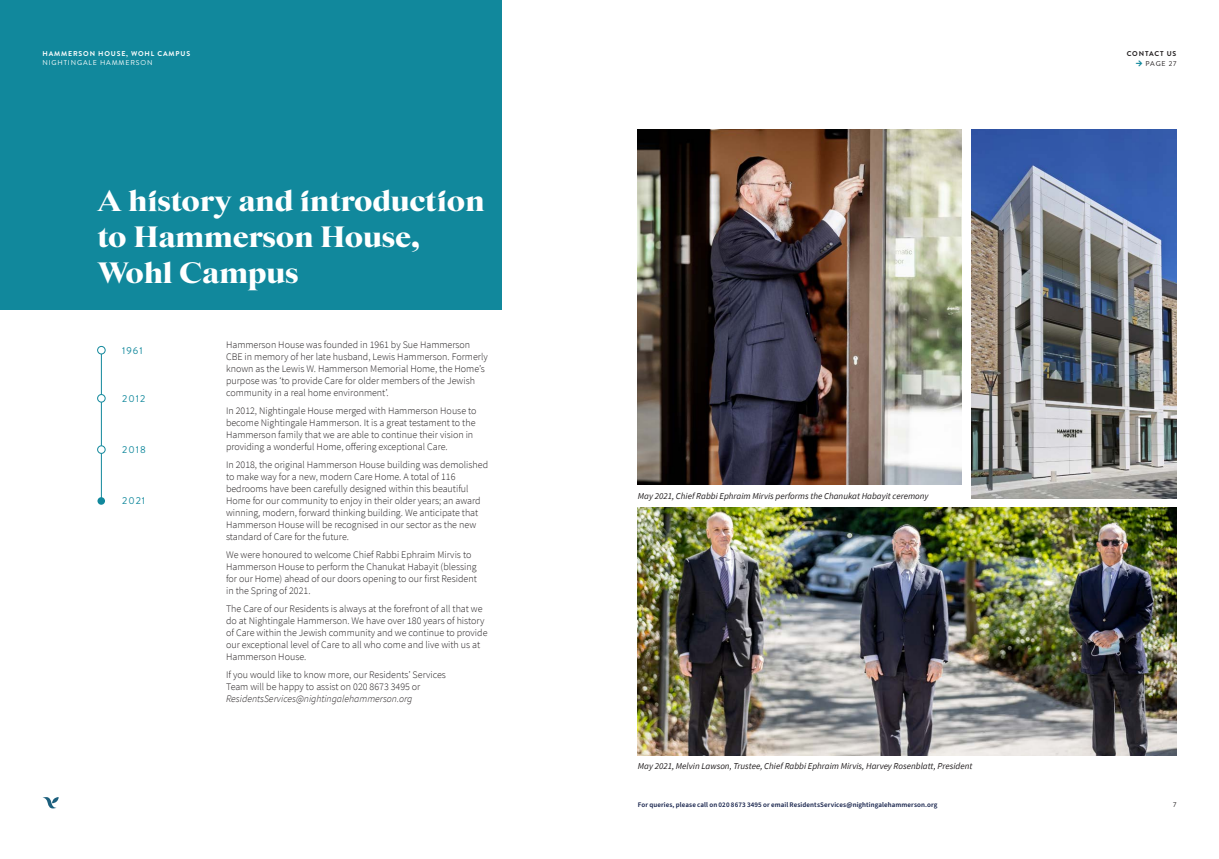
<style>
.page{position:relative;width:1219px;height:859px;background:#fff}
.page>*{position:absolute;margin:0;border:0;box-sizing:border-box;transform-origin:0 0}
.Headings_Centred{font:900 30px/36px "Starling";color:#fff}
.p_body{font:300 10px/12px "Source Sans Pro";color:#231f20}
.Sub-Headings_Centred{font:10px "Brandon Grotesque";letter-spacing:.1em;color:#11889c}
.p_body-2{font:italic 9px "Source Sans Pro";color:#231f20}
.t1{font:600 7px "Source Sans Pro";letter-spacing:.015em;color:#15214a}
.p_body-3{font:700 7px "Brandon Grotesque";letter-spacing:.12em;color:#fff}
.p_body-4{font:7px "Brandon Grotesque";letter-spacing:.12em;color:#fff}
.p_body-5{font:700 7px "Brandon Grotesque";letter-spacing:.12em;color:#231f20}
.p_body-6{font:7px "Brandon Grotesque";letter-spacing:.11em;color:#231f20}
.s1{font-family:"Nightingale Starling 2";font-weight:400}
.s2{font-style:italic}
</style>
<div class="page">
<div style="left:0;top:0;width:501px;height:309px;background:#11889c"></div>
<hr style="left:101px;top:350px;width:1px;height:151px;background:#11889c">
<div style="left:98px;top:395px;width:7px;height:7px;background:#fff;border-radius:50%"></div>
<div style="left:97px;top:394px;width:8px;height:8px;border:1px solid #11889c;border-radius:50%"></div>
<div style="left:98px;top:446px;width:7px;height:7px;background:#fff;border-radius:50%"></div>
<div style="left:97px;top:446px;width:8px;height:7px;border:1px solid #11889c;border-radius:50%"></div>
<div style="left:97px;top:497px;width:8px;height:8px;background:#11889c;border-radius:50%"></div>
<div style="left:98px;top:346px;width:7px;height:8px;background:#fff;border-radius:50%"></div>
<div style="left:97px;top:346px;width:8px;height:8px;border:1px solid #11889c;border-radius:50%"></div>
<img style="left:971px;top:129px;width:205px;height:370px">
<img style="left:638px;top:129px;width:323px;height:355px">
<img style="left:638px;top:508px;width:538px;height:247px">
<svg style="left:43px;top:797px;width:16px;height:11px"></svg>
<p class="p_body-3" style="left:43px;top:49px;width:149px">HAMMERSON HOUSE, WOHL CAMPUS</p>
<p class="p_body-4" style="left:43px;top:58px;width:111px">NIGHTINGALE HAMMERSON</p>
<p class="Headings_Centred" style="left:97px;top:183px;width:388px">A h<span class="s1">i</span>story and <span class="s1">i</span>ntroduct<span class="s1">i</span>on to Hammerson House,<br>Wohl Campus</p>
<p class="Sub-Headings_Centred" style="left:122px;top:343px;width:22px">1961</p>
<p class="Sub-Headings_Centred" style="left:122px;top:391px;width:24px">2012</p>
<p class="Sub-Headings_Centred" style="left:122px;top:443px;width:25px">2018</p>
<p class="Sub-Headings_Centred" style="left:122px;top:494px;width:24px">2021</p>
<p class="p_body" style="left:226px;top:338px;width:263px">Hammerson House was founded in 1961 by Sue Hammerson CBE in memory of her late husband, Lewis Hammerson. Formerly known as the Lewis W. Hammerson Memorial Home, the Home’s purpose was ‘to provide Care for older members of the Jewish community in a real home environment’.</p>
<p class="p_body" style="left:226px;top:404px;width:252px">In 2012, Nightingale House merged with Hammerson House to become Nightingale Hammerson. It is a great testament to the Hammerson family that we are able to continue their vision in providing a wonderful Home, offering exceptional Care.</p>
<p class="p_body" style="left:226px;top:458px;width:264px">In 2018, the original Hammerson House building was demolished to make way for a new, modern Care Home. A total of 116 bedrooms have been carefully designed within this beautiful Home for our community to enjoy in their older years; an award winning, modern, forward thinking building. We anticipate that Hammerson House will be recognised in our sector as the new standard of Care for the future.</p>
<p class="p_body" style="left:226px;top:548px;width:252px">We were honoured to welcome Chief Rabbi Ephraim Mirvis to Hammerson House to perform the Chanukat Habayit (blessing for our Home) ahead of our doors opening to our first Resident in the Spring of 2021.</p>
<p class="p_body" style="left:226px;top:602px;width:263px">The Care of our Residents is always at the forefront of all that we do at Nightingale Hammerson. We have over 180 years of history of Care within the Jewish community and we continue to provide our exceptional level of Care to all who come and live with us at Hammerson House.</p>
<p class="p_body" style="left:226px;top:668px;width:221px">If you would like to know more, our Residents’ Services<br>Team will be happy to assist on 020 8673 3495 or<br><span class="s2">ResidentsServices@nightingalehammerson.org</span></p>
<p class="p_body-2" style="left:638px;top:490px;width:292px">May 2021, Chief Rabbi Ephraim Mirvis performs the Chanukat Habayit ceremony</p>
<p class="p_body-2" style="left:638px;top:760px;width:336px">May 2021, Melvin Lawson, Trustee, Chief Rabbi Ephraim Mirvis, Harvey Rosenblatt, President</p>
<p class="t1" style="left:638px;top:800px;width:301px">For queries, please call on 020 8673 3495 or email ResidentsServices@nightingalehammerson.org</p>
<p class="p_body-5" style="left:1127px;top:49px;width:51px">CONTACT US</p>
<p class="p_body-6" style="left:1145px;top:59px;width:33px">PAGE 27</p>
<p class="p_body-6" style="left:1173px;top:800px;width:5px">7</p>
</div>
